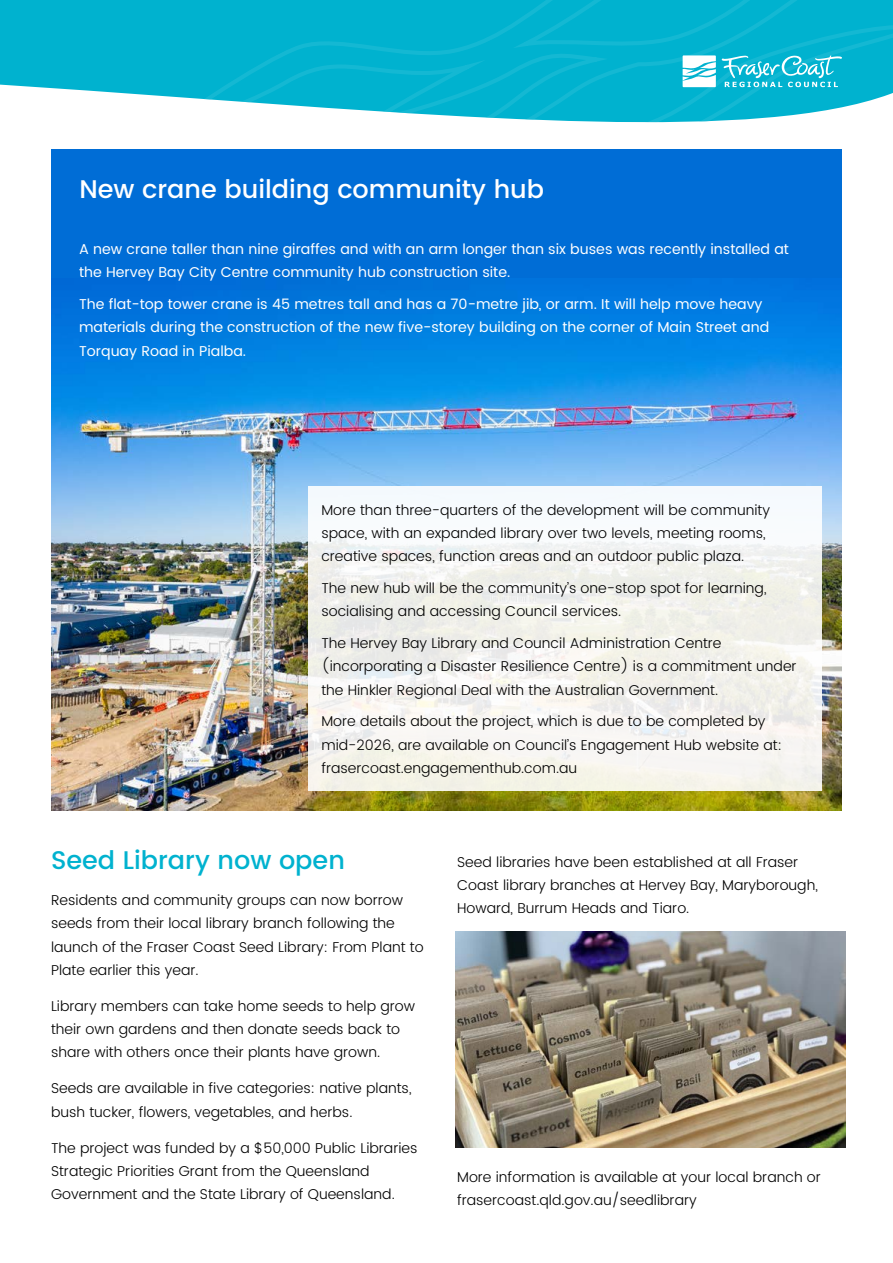
<style>
.page{position:relative;width:893px;height:1263px;background:#fff}
.page>*{position:absolute;margin:0;border:0;box-sizing:border-box;transform-origin:0 0}
.t1{font:500 25.5px "Poppins";color:#fff}
.t2{font:500 25.5px "Poppins";color:#00b2cf}
.t3{font:300 14.25px/23.2px "Poppins";color:#000}
.t4{font:14.25px/23.2px "Poppins";color:#fff}
</style>
<div class="page">
<svg style="left:0;top:0;width:842px;height:150px;fill:#00b2d6"></svg>
<svg style="left:128px;top:0;width:765px;height:143px"></svg>
<svg style="left:683px;top:55px;width:159px;height:32px"></svg>
<div style="left:51px;top:150px;width:791px;height:660px;background:#006dd6"></div>
<img style="left:51px;top:296px;width:791px;height:514px">
<img style="left:455px;top:932px;width:390px;height:216px">
<div style="left:309px;top:486px;width:513px;height:305px;background:linear-gradient(to right,#f3f4f1,#f4f4f1)"></div>
<h1 class="t1" style="left:79px;top:170px;width:466px">New crane building community hub</h1>
<p class="t4" style="left:79px;top:238px;width:711px">A new crane taller than nine giraffes and with an arm longer than six buses was recently installed at the Hervey Bay City Centre community hub construction site.</p>
<p class="t4" style="left:79px;top:293px;width:692px">The flat-top tower crane is 45 metres tall and has a 70-metre jib, or arm. It will help move heavy materials during the construction of the new five-storey building on the corner of Main Street and<br>Torquay Road in Pialba.</p>
<p class="t3" style="left:321px;top:499px;width:450px">More than three-quarters of the development will be community space, with an expanded library over two levels, meeting rooms, creative spaces, function areas and an outdoor public plaza.</p>
<p class="t3" style="left:321px;top:577px;width:447px">The new hub will be the community’s one-stop spot for learning, socialising and accessing Council services.</p>
<p class="t3" style="left:321px;top:632px;width:477px">The Hervey Bay Library and Council Administration Centre (incorporating a Disaster Resilience Centre) is a commitment under the Hinkler Regional Deal with the Australian Government.</p>
<p class="t3" style="left:321px;top:710px;width:462px">More details about the project, which is due to be completed by mid-2026, are available on Council’s Engagement Hub website at: frasercoast.engagementhub.com.au</p>
<h1 class="t2" style="left:51px;top:841px;width:295px">Seed Library now open</h1>
<p class="t3" style="left:51px;top:889px;width:374px">Residents and community groups can now borrow seeds from their local library branch following the launch of the Fraser Coast Seed Library: From Plant to Plate earlier this year.</p>
<p class="t3" style="left:51px;top:995px;width:366px">Library members can take home seeds to help grow their own gardens and then donate seeds back to share with others once their plants have grown.</p>
<p class="t3" style="left:51px;top:1077px;width:362px">Seeds are available in five categories: native plants, bush tucker, flowers, vegetables, and herbs.</p>
<p class="t3" style="left:51px;top:1136px;width:368px">The project was funded by a $50,000 Public Libraries<br>Strategic Priorities Grant from the Queensland<br>Government and the State Library of Queensland.</p>
<p class="t3" style="left:457px;top:850px;width:362px">Seed libraries have been established at all Fraser<br>Coast library branches at Hervey Bay, Maryborough,<br>Howard, Burrum Heads and Tiaro.</p>
<p class="t3" style="left:457px;top:1165px;width:365px">More information is available at your local branch or frasercoast.qld.gov.au/seedlibrary</p>
</div>
